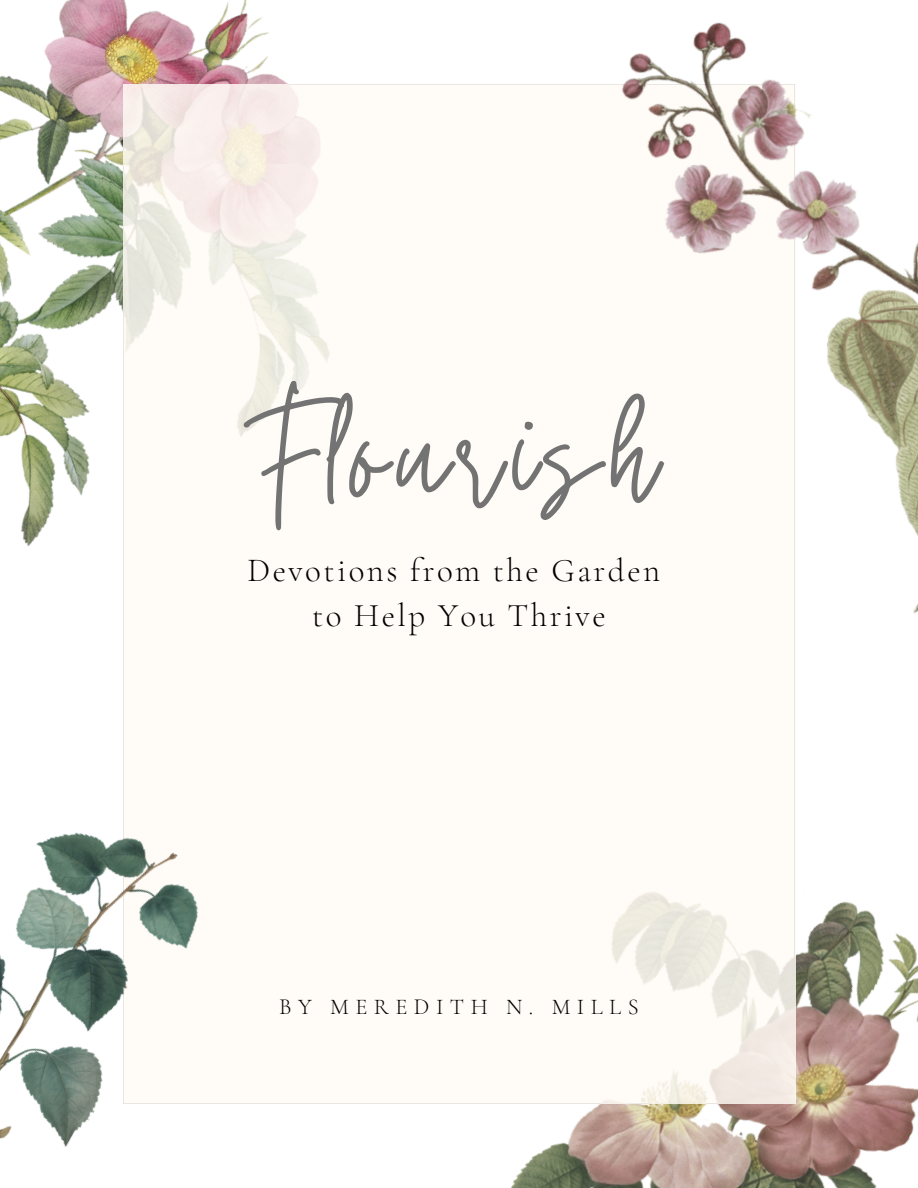
<style>
.page{position:relative;width:918px;height:1188px;background:#fff}
.page>*{position:absolute;margin:0;border:0;box-sizing:border-box;transform-origin:0 0}
.t1{font:123px "Twister";letter-spacing:.08em;color:#737373}
.t2{font:300 33px "Cormorant Garamond";letter-spacing:.075em;color:#000}
.t3{font:300 22.5px "Cormorant Garamond";letter-spacing:.29em;color:#000}
</style>
<div class="page">
<img style="left:0;top:0;width:288px;height:547px">
<img style="left:401px;top:901px;width:517px;height:287px">
<div style="left:123px;top:84px;width:673px;height:1019px;background:#fffbf5"></div>
<img style="left:474px;top:22px;width:444px;height:656px">
<img style="left:0;top:773px;width:229px;height:374px">
<p class="t1" style="left:257px;top:368px;width:406px">Flourish</p>
<p class="t2" style="left:248px;top:550px;width:414px">Devotions from the Garden</p>
<p class="t2" style="left:312px;top:595px;width:295px">to Help You Thrive</p>
<p class="t3" style="left:279px;top:993px;width:361px">BY MEREDITH N. MILLS</p>
</div>
